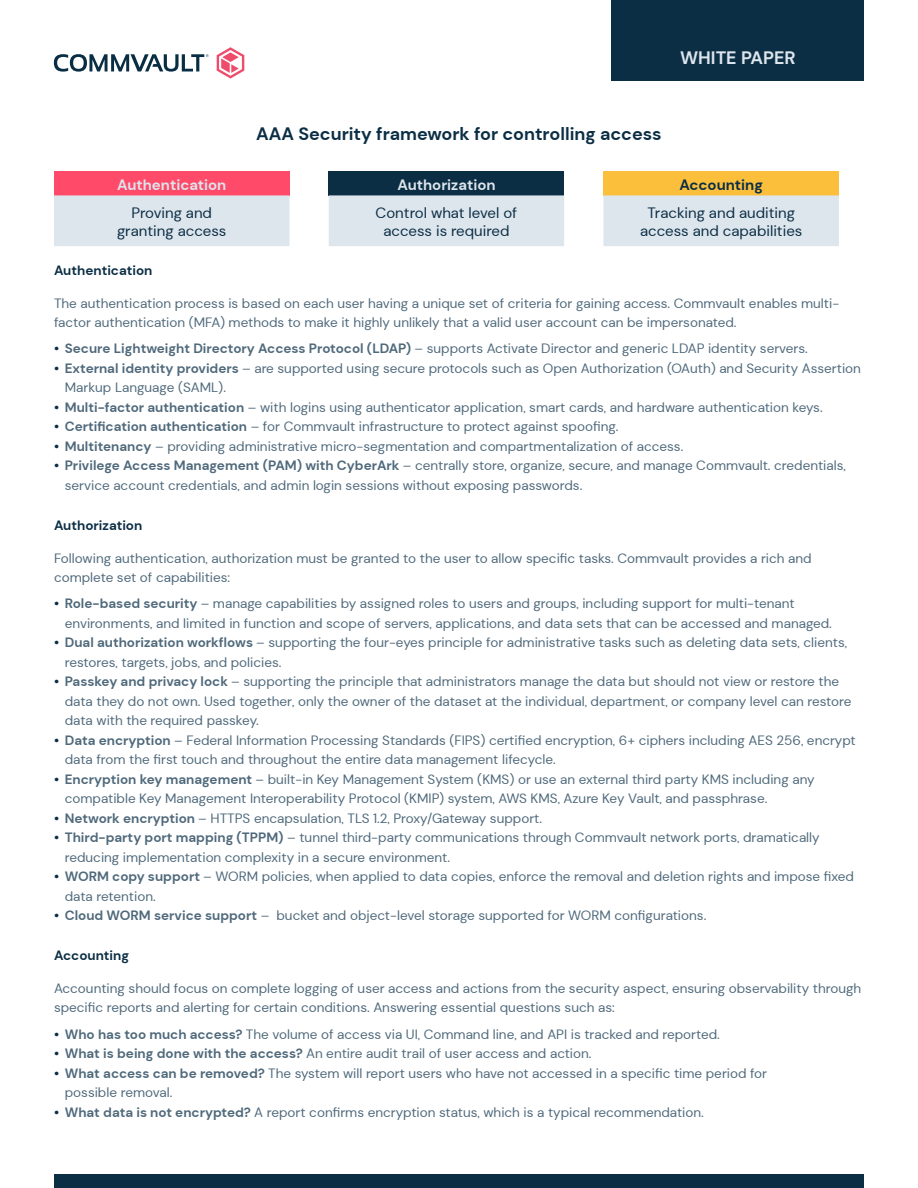
<style>
.page{position:relative;width:918px;height:1188px;background:#fff}
.page>*{position:absolute;margin:0;border:0;box-sizing:border-box;transform-origin:0 0}
.t1{font:700 18px "DM Sans";color:#0b2e44}
.t2{font:700 18px "DM Sans";color:#dde5ed}
.t3{font:15px/18px "DM Sans";color:#0b2e44;text-align:center}
.t4{font:700 15px "DM Sans";color:#dde5ed}
.t5{font:700 15px "DM Sans";color:#0b2e44}
.t6{font:13.5px/19.5px "DM Sans";color:#4f697b}
.t7{font:700 13.5px "DM Sans";color:#0b2e44}
.s1{font-weight:700;color:#0b2e44}
.s2{font-weight:700}
</style>
<div class="page">
<div style="left:54px;top:171px;width:235px;height:25px;background:#ff4a6a"></div>
<div style="left:329px;top:171px;width:235px;height:25px;background:#0b2e44"></div>
<div style="left:603px;top:171px;width:236px;height:25px;background:#fbbf3c"></div>
<svg style="left:54px;top:196px;width:785px;height:50px;background:#e0e7ee"></svg>
<hr style="left:54px;top:195px;width:235px;height:2px;background:#dde5ed">
<hr style="left:329px;top:195px;width:235px;height:2px;background:#dde5ed">
<hr style="left:603px;top:195px;width:236px;height:2px;background:#dde5ed">
<div style="left:612px;top:0;width:252px;height:81px;background:#0b2e44"></div>
<svg style="left:54px;top:54px;width:155px;height:18px"></svg>
<svg style="left:217px;top:47px;width:27px;height:32px"></svg>
<div style="left:54px;top:1174px;width:810px;height:14px;background:#0b2e44"></div>
<h1 class="t2" style="left:680px;top:46px;width:117px">WHITE PAPER</h1>
<h1 class="t1" style="left:256px;top:122px;width:407px">AAA Security framework for controlling access</h1>
<p class="t4" style="left:117px;top:175px;width:111px">Authentication</p>
<p class="t4" style="left:397px;top:175px;width:100px">Authorization</p>
<p class="t5" style="left:679px;top:175px;width:85px">Accounting</p>
<p class="t3" style="left:117px;top:204px;width:111px">Proving and granting access</p>
<p class="t3" style="left:376px;top:204px;width:143px">Control what level of access is required</p>
<p class="t3" style="left:640px;top:204px;width:164px">Tracking and auditing access and capabilities</p>
<p class="t7" style="left:54px;top:262px;width:100px">Authentication</p>
<p class="t6" style="left:54px;top:293px;width:787px">The authentication process is based on each user having a unique set of criteria for gaining access. Commvault enables multi&shy;factor authentication (MFA) methods to make it highly unlikely that a valid user account can be impersonated.</p>
<p class="t6" style="left:54px;top:339px;width:755px"><span class="s1">•</span> <span class="s2">Secure Lightweight Directory Access Protocol (LDAP)</span> – supports Activate Director and generic LDAP identity servers.</p>
<p class="t6" style="left:65px;top:358px;width:798px;text-indent:-11px"><span class="s1">•</span> <span class="s2">External identity providers</span> – are supported using secure protocols such as Open Authorization (OAuth) and Security Assertion<br>Markup Language (SAML).</p>
<p class="t6" style="left:54px;top:397px;width:770px"><span class="s1">•</span> <span class="s2">Multi-factor authentication</span> – with logins using authenticator application, smart cards, and hardware authentication keys.</p>
<p class="t6" style="left:54px;top:417px;width:566px"><span class="s1">•</span> <span class="s2">Certification authentication</span> – for Commvault infrastructure to protect against spoofing.</p>
<p class="t6" style="left:54px;top:436px;width:631px"><span class="s1">•</span> <span class="s2">Multitenancy</span> – providing administrative micro-segmentation and compartmentalization of access.</p>
<p class="t6" style="left:65px;top:456px;width:783px;text-indent:-11px"><span class="s1">•</span> <span class="s2">Privilege Access Management (PAM) with CyberArk</span> – centrally store, organize, secure, and manage Commvault. credentials, service account credentials, and admin login sessions without exposing passwords.</p>
<p class="t7" style="left:54px;top:516px;width:90px">Authorization</p>
<p class="t6" style="left:54px;top:548px;width:759px">Following authentication, authorization must be granted to the user to allow specific tasks. Commvault provides a rich and complete set of capabilities:</p>
<p class="t6" style="left:65px;top:594px;width:769px;text-indent:-11px"><span class="s1">•</span> <span class="s2">Role-based security</span> – manage capabilities by assigned roles to users and groups, including support for multi-tenant environments, and limited in function and scope of servers, applications, and data sets that can be accessed and managed.</p>
<p class="t6" style="left:65px;top:633px;width:784px;text-indent:-11px"><span class="s1">•</span> <span class="s2">Dual authorization workflows</span> – supporting the four-eyes principle for administrative tasks such as deleting data sets, clients, restores, targets, jobs, and policies.</p>
<p class="t6" style="left:65px;top:672px;width:788px;text-indent:-11px"><span class="s1">•</span> <span class="s2">Passkey and privacy lock</span> – supporting the principle that administrators manage the data but should not view or restore the data they do not own. Used together, only the owner of the dataset at the individual, department, or company level can restore data with the required passkey.</p>
<p class="t6" style="left:65px;top:730px;width:793px;text-indent:-11px"><span class="s1">•</span> <span class="s2">Data encryption</span> – Federal Information Processing Standards (FIPS) certified encryption, 6+ ciphers including AES 256, encrypt data from the first touch and throughout the entire data management lifecycle.</p>
<p class="t6" style="left:65px;top:769px;width:751px;text-indent:-11px"><span class="s1">•</span> <span class="s2">Encryption key management</span> – built-in Key Management System (KMS) or use an external third party KMS including any compatible Key Management Interoperability Protocol (KMIP) system, AWS KMS, Azure Key Vault, and passphrase.</p>
<p class="t6" style="left:54px;top:808px;width:490px"><span class="s1">•</span> <span class="s2">Network encryption</span> – HTTPS encapsulation, TLS 1.2, Proxy/Gateway support.</p>
<p class="t6" style="left:65px;top:828px;width:757px;text-indent:-11px"><span class="s1">•</span> <span class="s2">Third-party port mapping (TPPM)</span> – tunnel third-party communications through Commvault network ports, dramatically reducing implementation complexity in a secure environment.</p>
<p class="t6" style="left:65px;top:867px;width:791px;text-indent:-11px"><span class="s1">•</span> <span class="s2">WORM copy support</span> – WORM policies, when applied to data copies, enforce the removal and deletion rights and impose fixed data retention.</p>
<p class="t6" style="left:54px;top:906px;width:654px"><span class="s1">•</span> <span class="s2">Cloud WORM service support</span> – bucket and object-level storage supported for WORM configurations.</p>
<p class="t7" style="left:54px;top:947px;width:77px">Accounting</p>
<p class="t6" style="left:54px;top:978px;width:809px">Accounting should focus on complete logging of user access and actions from the security aspect, ensuring observability through specific reports and alerting for certain conditions. Answering essential questions such as:</p>
<p class="t6" style="left:54px;top:1024px;width:667px"><span class="s1">•</span> <span class="s2">Who has too much access?</span> The volume of access via UI, Command line, and API is tracked and reported.</p>
<p class="t6" style="left:54px;top:1044px;width:539px"><span class="s1">•</span> <span class="s2">What is being done with the access?</span> An entire audit trail of user access and action.</p>
<p class="t6" style="left:65px;top:1063px;width:704px;text-indent:-11px"><span class="s1">•</span> <span class="s2">What access can be removed?</span> The system will report users who have not accessed in a specific time period for possible removal.</p>
<p class="t6" style="left:54px;top:1102px;width:651px"><span class="s1">•</span> <span class="s2">What data is not encrypted?</span> A report confirms encryption status, which is a typical recommendation.</p>
</div>
